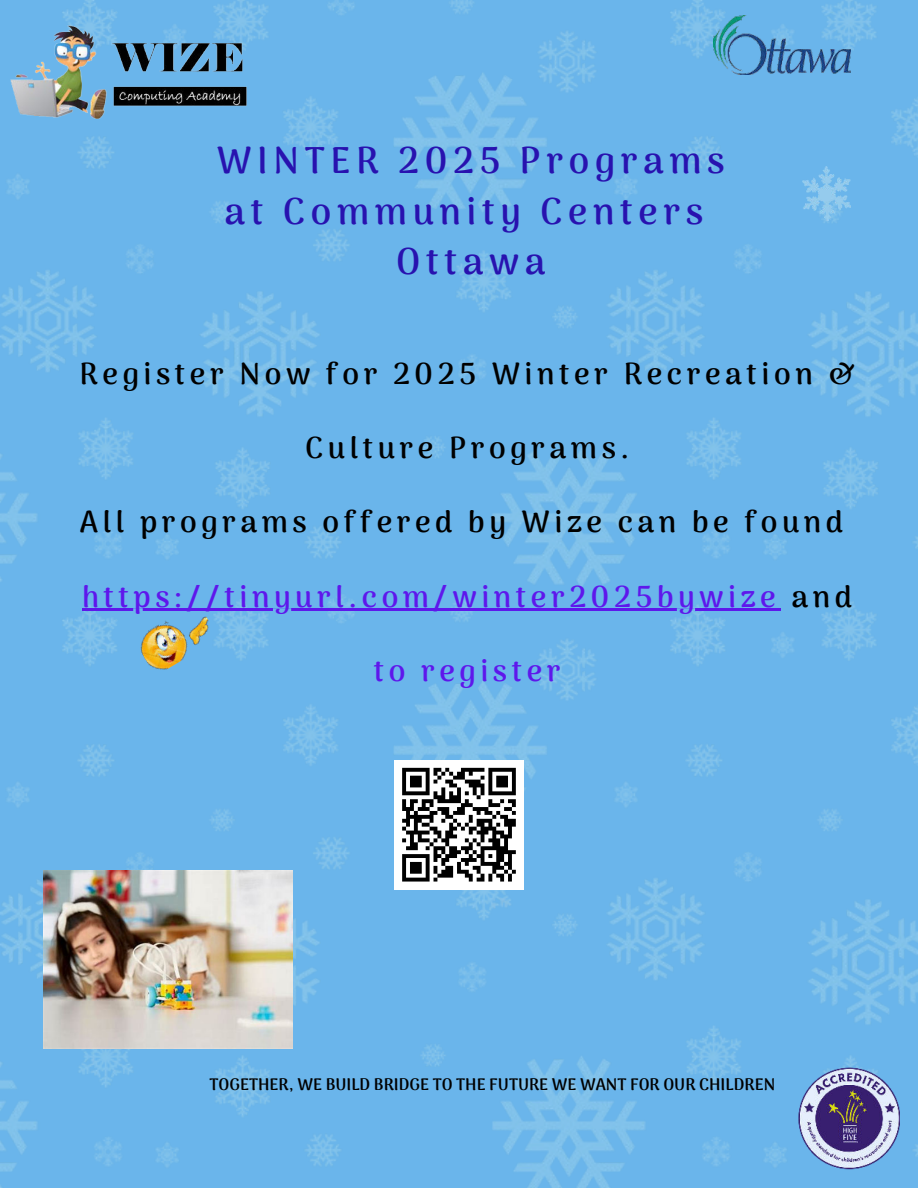
<style>
.page{position:relative;width:918px;height:1188px;background:#fff}
.page>*{position:absolute;margin:0;border:0;box-sizing:border-box;transform-origin:0 0}
.t1{font:700 36.9px/50.7px "Arima Madurai";letter-spacing:.155em;color:#2812af;text-align:center}
.t2{font:700 30px "Arima Madurai";letter-spacing:.155em;color:#000}
.t3{font:700 30px "Arima Madurai";letter-spacing:.155em;color:#5e17eb}
.t4{font:800 16.5px "Arima Madurai";color:#000}
.s1{color:#000}
</style>
<div class="page">
<img style="left:0;top:0;width:918px;height:1188px">
<img style="left:0;top:24px;width:249px;height:99px">
<hr style="left:82px;top:609px;width:698px;height:2px;background:#5e17eb">
<img style="left:133px;top:602px;width:86px;height:74px">
<img style="left:713px;top:16px;width:138px;height:58px">
<div style="left:394px;top:760px;width:130px;height:129px;background:#fff"></div>
<svg style="left:402px;top:767px;width:114px;height:115px"></svg>
<img style="left:798px;top:1056px;width:101px;height:121px">
<img style="left:803px;top:167px;width:48px;height:54px">
<img style="left:44px;top:870px;width:248px;height:178px">
<p class="t1" style="left:217px;top:136px;width:509px">WINTER 2025 Programs at Community Centers<br>Ottawa</p>
<p class="t2" style="left:79px;top:352px;width:777px">Register Now for 2025 Winter Recreation &amp;</p>
<p class="t2" style="left:305px;top:427px;width:326px">Culture Programs.</p>
<p class="t2" style="left:80px;top:501px;width:765px">All programs offered by Wize can be found</p>
<p class="t3" style="left:82px;top:575px;width:772px">https://tinyurl.com/winter2025bywize <span class="s1">and</span></p>
<p class="t3" style="left:374px;top:649px;width:188px">to register</p>
<p class="t4" style="left:210px;top:1073px;width:567px">TOGETHER, WE BUILD BRIDGE TO THE FUTURE WE WANT FOR OUR CHILDREN</p>
</div>
